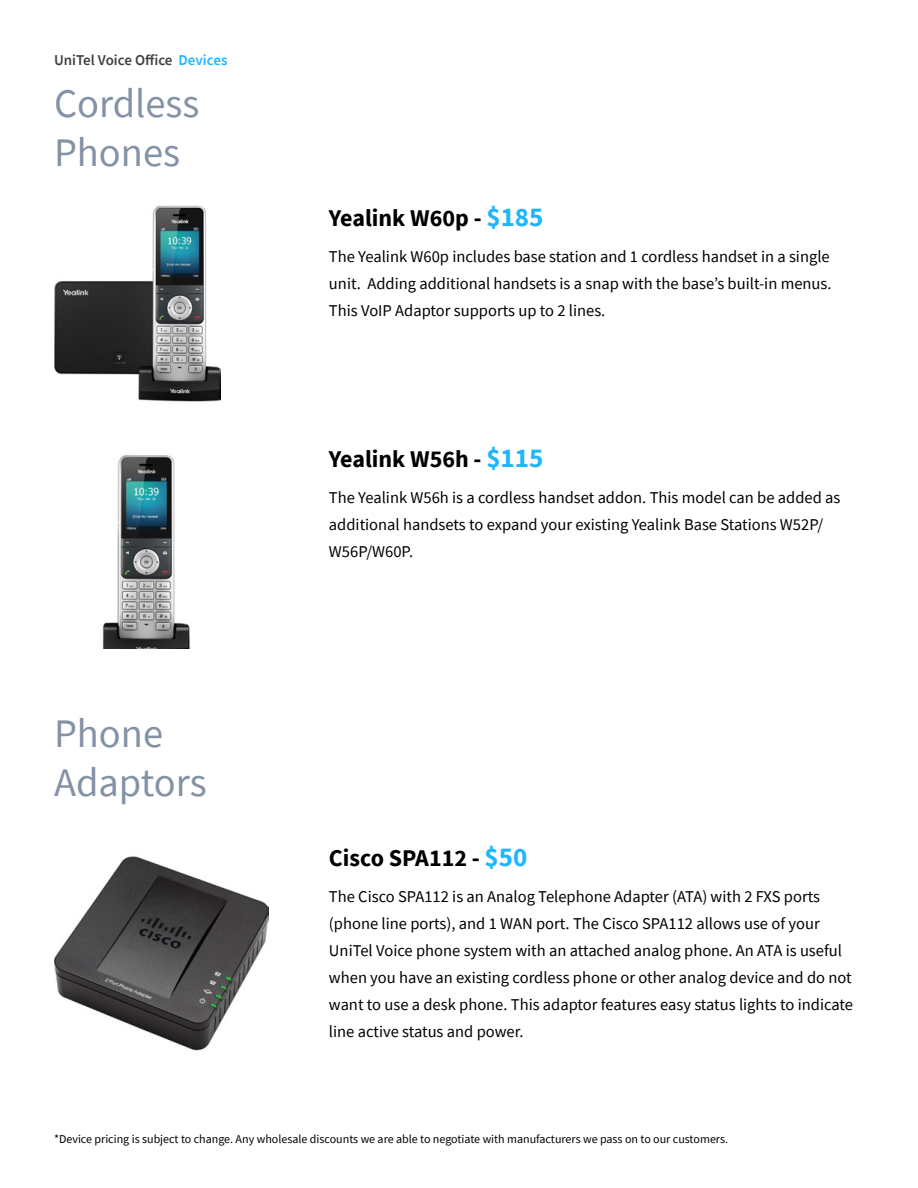
<style>
.page{position:relative;width:918px;height:1188px;background:#fff}
.page>*{position:absolute;margin:0;border:0;box-sizing:border-box;transform-origin:0 0}
.t1{font:40.5px/48.6px "Source Sans Pro";color:#8492a6}
.t2{font:700 24px "Source Sans Pro";color:#000}
.t3{font:16.5px/27px "Source Sans Pro";color:#000}
.t4{font:600 15px "Source Sans Pro";color:#404040}
.t5{font:12px "Source Sans Pro";color:#000}
.s1{color:#1fb6ff}
.s2{font-size:27px;color:#1fb6ff}
</style>
<div class="page">
<img style="left:102px;top:455px;width:88px;height:193px">
<img style="left:54px;top:206px;width:167px;height:195px">
<img style="left:54px;top:856px;width:215px;height:195px">
<p class="t4" style="left:54px;top:50px;width:175px">UniTel Voice Office <span class="s1">Devices</span></p>
<h1 class="t1" style="left:54px;top:79px;width:147px">Cordless<br>Phones</h1>
<h1 class="t1" style="left:54px;top:709px;width:154px">Phone<br>Adaptors</h1>
<h2 class="t2" style="left:329px;top:202px;width:216px">Yealink W60p - <span class="s2">$185</span></h2>
<p class="t3" style="left:329px;top:243px;width:504px;text-align:justify">The Yealink W60p includes base station and 1 cordless handset in a single unit. Adding additional handsets is a snap with the base’s built-in menus.<br>This VoIP Adaptor supports up to 2 lines.</p>
<h2 class="t2" style="left:329px;top:443px;width:216px">Yealink W56h - <span class="s2">$115</span></h2>
<p class="t3" style="left:329px;top:484px;width:513px">The Yealink W56h is a cordless handset addon. This model can be added as additional handsets to expand your existing Yealink Base Stations W52P/<br>W56P/W60P.</p>
<h2 class="t2" style="left:329px;top:842px;width:200px">Cisco SPA112 - <span class="s2">$50</span></h2>
<p class="t3" style="left:329px;top:883px;width:526px">The Cisco SPA112 is an Analog Telephone Adapter (ATA) with 2 FXS ports (phone line ports), and 1 WAN port. The Cisco SPA112 allows use of your UniTel Voice phone system with an attached analog phone. An ATA is useful when you have an existing cordless phone or other analog device and do not want to use a desk phone. This adaptor features easy status lights to indicate line active status and power.</p>
<p class="t5" style="left:54px;top:1131px;width:676px">*Device pricing is subject to change. Any wholesale discounts we are able to negotiate with manufacturers we pass on to our customers.</p>
</div>
